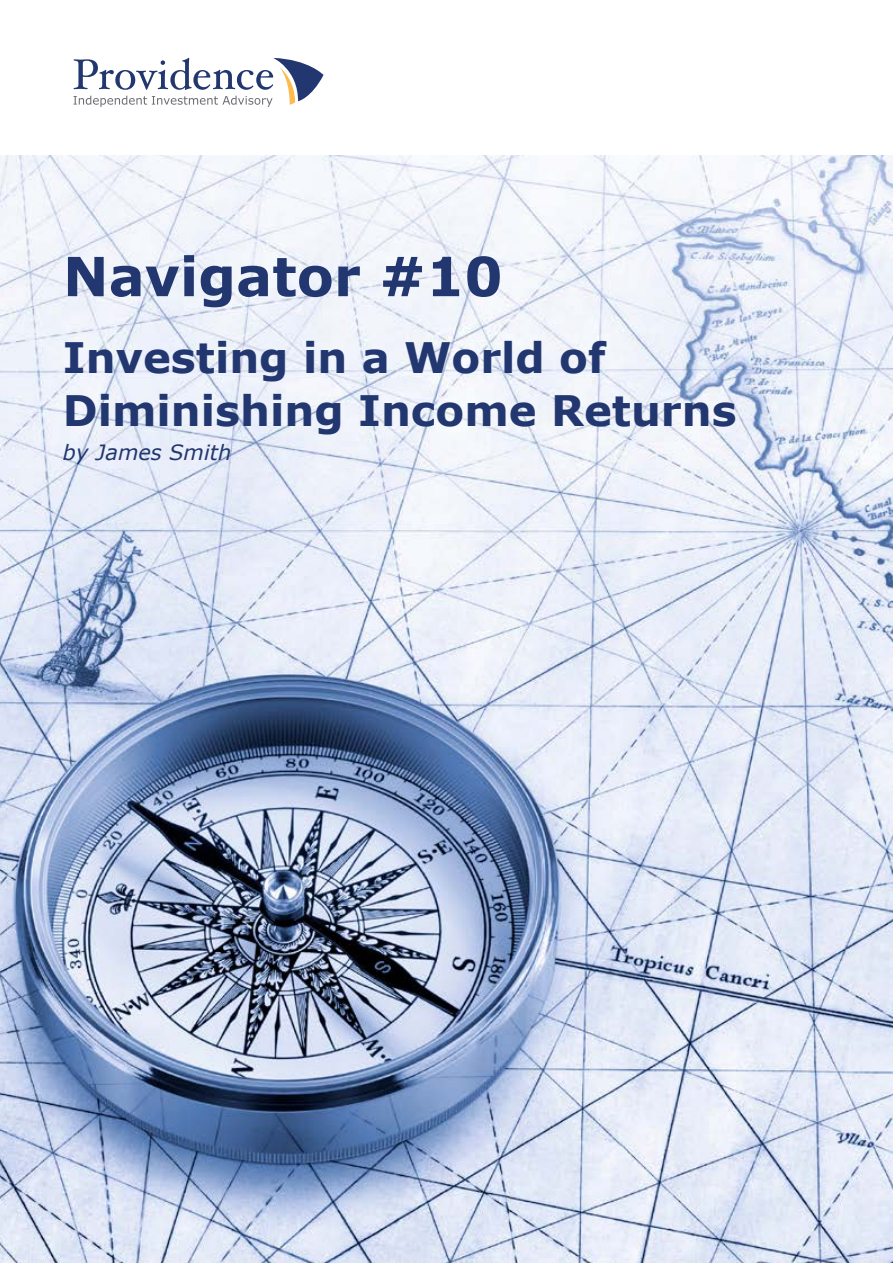
<style>
.page{position:relative;width:893px;height:1263px;background:#fff}
.page>*{position:absolute;margin:0;border:0;box-sizing:border-box;transform-origin:0 0}
.t1{font:700 54px "Verdana";color:#22376f}
.t2{font:700 42px/52.5px "Verdana";color:#22376f}
.t3{font:italic 21px "Verdana";color:#22376f}
</style>
<div class="page">
<img style="left:0;top:155px;width:893px;height:1108px">
<svg style="left:74px;top:58px;width:250px;height:49px"></svg>
<p class="t1" style="left:63px;top:241px;width:441px">Navigator #10</p>
<p class="t2" style="left:63px;top:331px;width:675px">Investing in a World of<br>Diminishing Income Returns</p>
<p class="t3" style="left:63px;top:438px;width:170px">by James Smith</p>
</div>
